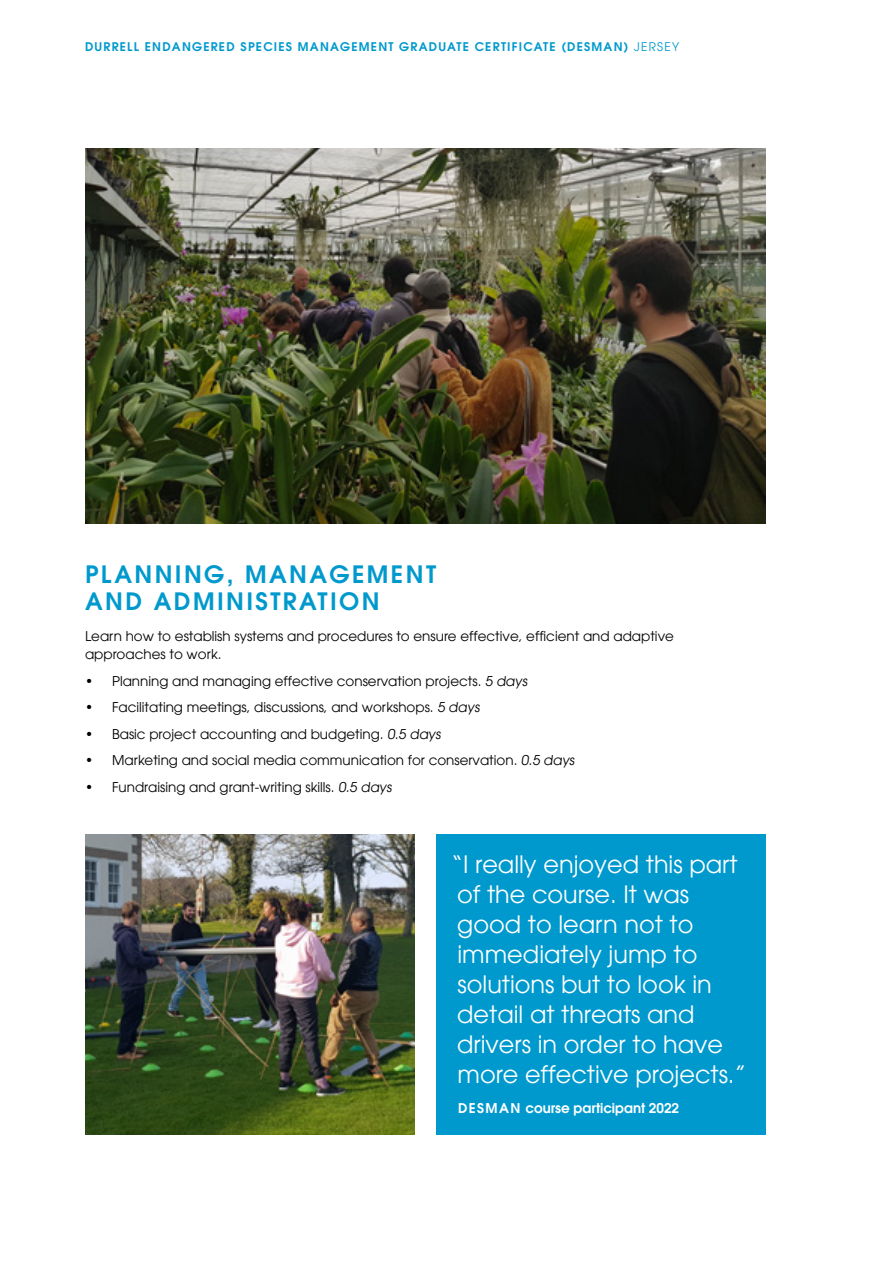
<style>
.page{position:relative;width:893px;height:1263px;background:#fff}
.page>*{position:absolute;margin:0;border:0;box-sizing:border-box;transform-origin:0 0}
.t1{font:24px/30px "Avant Garde Gothic ITCW01 Bk";color:#fff}
.t2{font:24px/27px "Avant Garde Gothic ITCW01 Dm";letter-spacing:.1em;color:#0099cd}
.t3{font:13.5px/18px "Avant Garde Gothic ITCW01 Bk";color:#000}
.t4{font:13.5px "Avant Garde Gothic ITCW01 Dm";color:#fff}
.t5{font:12px "Avant Garde Gothic ITCW01 Dm";letter-spacing:.1em;color:#0099cd}
.s1{font-family:"Avant Garde Gothic ITCW01 Bk"}
</style>
<div class="page">
<img style="left:85px;top:149px;width:680px;height:374px">
<div style="left:436px;top:834px;width:329px;height:300px;background:#0099cd"></div>
<img style="left:85px;top:834px;width:330px;height:300px">
<p class="t5" style="left:85px;top:39px;width:596px">DURRELL ENDANGERED SPECIES MANAGEMENT GRADUATE CERTIFICATE (DESMAN) <span class="s1">JERSEY</span></p>
<h1 class="t2" style="left:85px;top:561px;width:353px">PLANNING, MANAGEMENT<br>AND ADMINISTRATION</h1>
<p class="t3" style="left:85px;top:627px;width:590px">Learn how to establish systems and procedures to ensure effective, efficient and adaptive approaches to work.</p>
<p class="t3" style="left:85px;top:672px;width:446px">• Planning and managing effective conservation projects. 5 days</p>
<p class="t3" style="left:85px;top:698px;width:398px">• Facilitating meetings, discussions, and workshops. 5 days</p>
<p class="t3" style="left:85px;top:725px;width:359px">• Basic project accounting and budgeting. 0.5 days</p>
<p class="t3" style="left:85px;top:751px;width:493px">• Marketing and social media communication for conservation. 0.5 days</p>
<p class="t3" style="left:85px;top:778px;width:310px">• Fundraising and grant-writing skills. 0.5 days</p>
<h1 class="t1" style="left:451px;top:849px;width:297px">“I really enjoyed this part of the course. It was good to learn not to immediately jump to solutions but to look in detail at threats and drivers in order to have more effective projects.”</h1>
<p class="t4" style="left:458px;top:1099px;width:223px">DESMAN course participant 2022</p>
</div>
